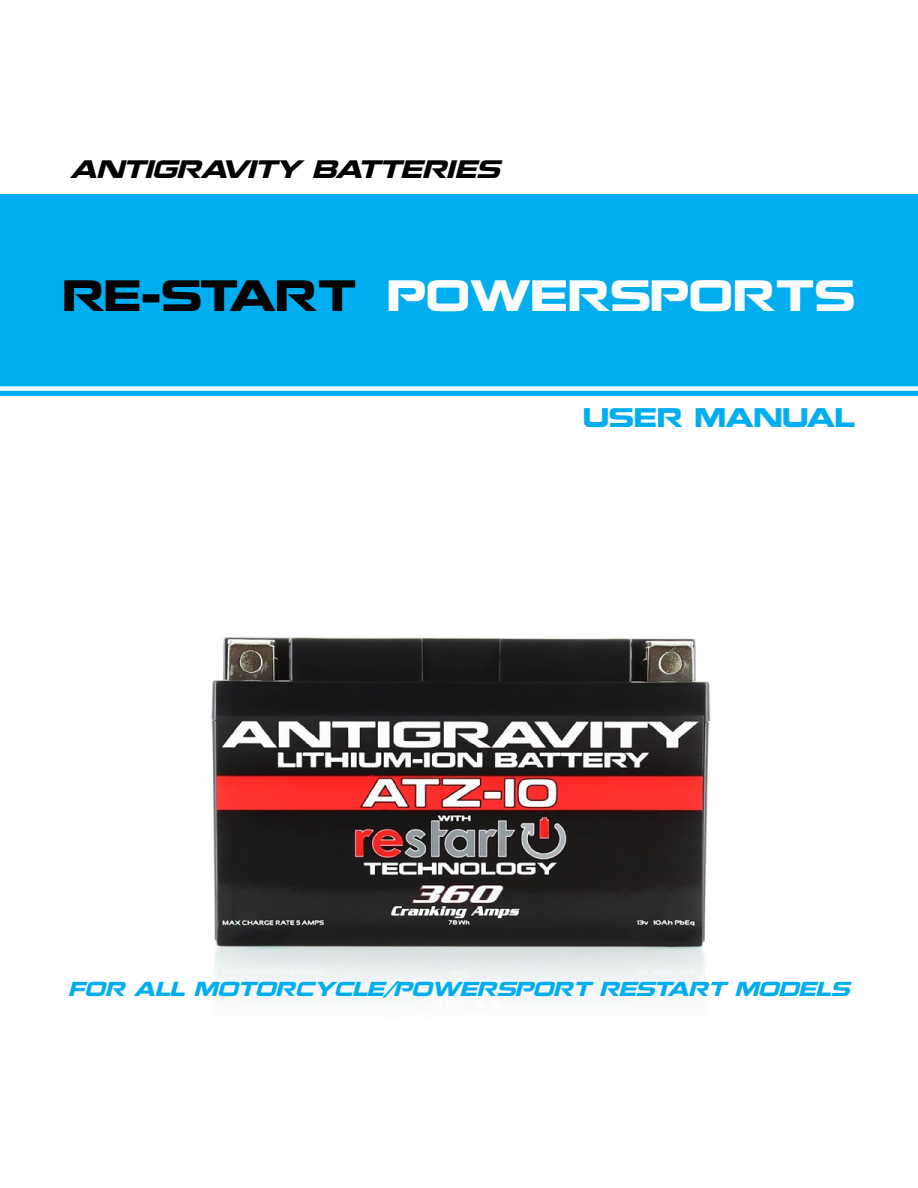
<style>
.page{position:relative;width:918px;height:1188px;background:#fff}
.page>*{position:absolute;margin:0;border:0;box-sizing:border-box;transform-origin:0 0}
.t1{font:39px "Nokia Kokia";color:#fff}
.t2{font:24px "Nokia Kokia";letter-spacing:-.01em;color:#00aeef}
.t3{font:italic 22.5px "Nokia Kokia";color:#000}
.t4{font:italic 18px "Nokia Kokia";color:#00aeef}
.s1{color:#000}
</style>
<div class="page">
<div style="left:0;top:194px;width:918px;height:202px;background:#00aeef"></div>
<div style="left:0;top:386px;width:918px;height:5px;background:#fff"></div>
<img style="left:211px;top:637px;width:500px;height:359px">
<p class="t3" style="left:70px;top:155px;width:438px">ANTIGRAVITY BATTERIES</p>
<h1 class="t1" style="left:63px;top:272px;width:794px"><span class="s1">RE-START</span> POWERSPORTS</h1>
<h2 class="t2" style="left:583px;top:403px;width:274px">USER MANUAL</h2>
<p class="t4" style="left:69px;top:978px;width:788px">FOR ALL MOTORCYCLE/POWERSPORT RESTART MODELS</p>
</div>
